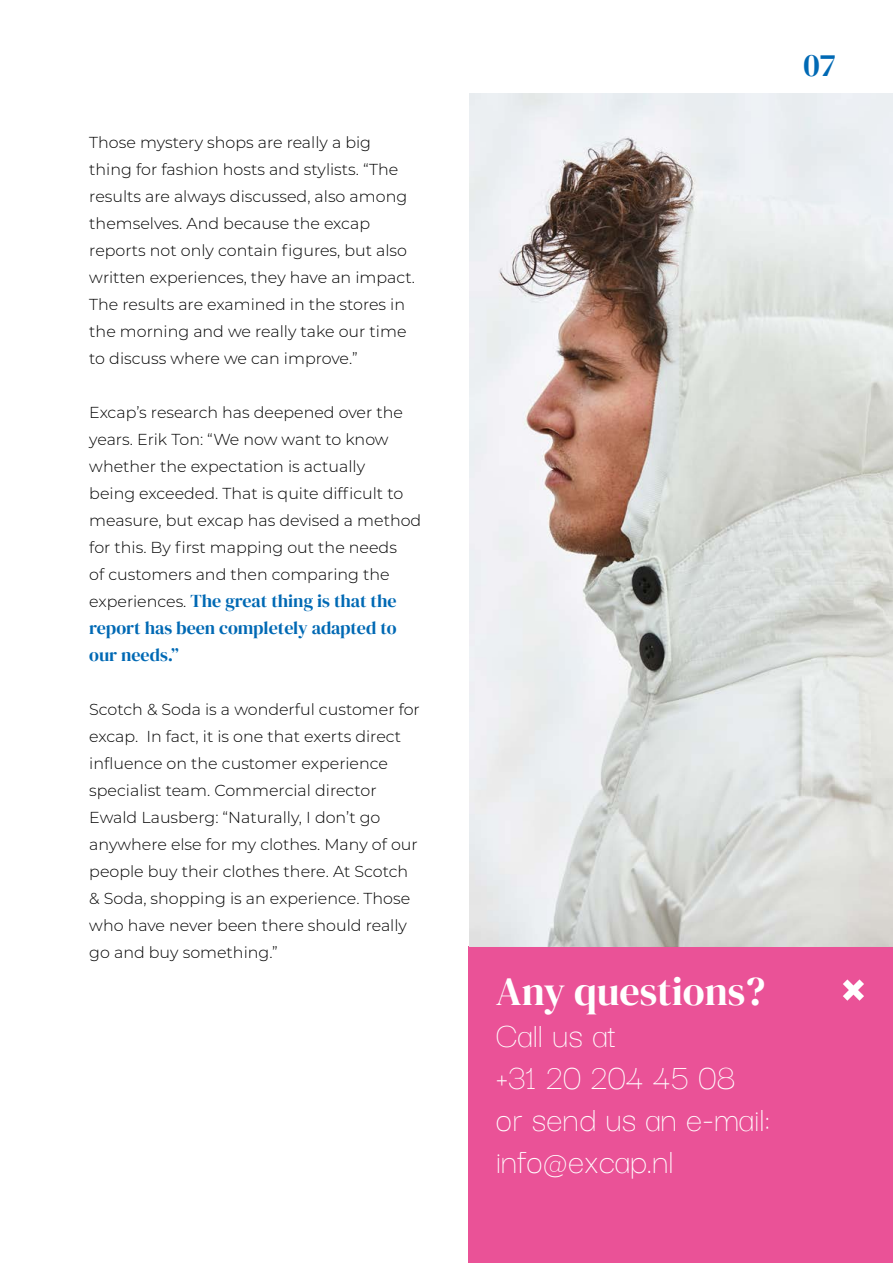
<style>
.page{position:relative;width:893px;height:1263px;background:#fff}
.page>*{position:absolute;margin:0;border:0;box-sizing:border-box;transform-origin:0 0}
.t1{font:40.2px "DM Serif Display";color:#fff}
.t2{font:300 37.35px/42px "Darker Grotesque";color:#fff}
.t3{font:32.25px "DM Serif Display";color:#0069b4}
.t4{font:18px/27px "DM Serif Display";color:#0069b4;text-align:justify}
.t5{font:300 15.9px/27px "Montserrat";color:#000}
.s1{font-family:"Montserrat";font-weight:300;font-size:15.9px;color:#000}
</style>
<div class="page">
<div style="left:468px;top:946px;width:425px;height:317px;background:#ea5297"></div>
<svg style="left:843px;top:979px;width:21px;height:22px"></svg>
<img style="left:469px;top:94px;width:424px;height:852px">
<p class="t5" style="left:89px;top:128px;width:327px">Those mystery shops are really a big thing for fashion hosts and stylists. “The results are always discussed, also among themselves. And because the excap reports not only contain figures, but also written experiences, they have an impact.<br>The results are examined in the stores in the morning and we really take our time to discuss where we can improve.”</p>
<p class="t5" style="left:89px;top:398px;width:333px">Excap’s research has deepened over the years. Erik Ton: “We now want to know whether the expectation is actually<br>being exceeded. That is quite difficult to measure, but excap has devised a method for this. By first mapping out the needs<br>of customers and then comparing the</p>
<p class="t4" style="left:89px;top:587px;width:309px"><span class="s1">experiences.</span> The great thing is that the report has been completely adapted to our needs.”</p>
<p class="t5" style="left:89px;top:695px;width:332px">Scotch &amp; Soda is a wonderful customer for excap. In fact, it is one that exerts direct influence on the customer experience specialist team. Commercial director Ewald Lausberg: “Naturally, I don’t go anywhere else for my clothes. Many of our people buy their clothes there. At Scotch &amp; Soda, shopping is an experience. Those who have never been there should really go and buy something.”</p>
<h3 class="t3" style="left:804px;top:46px;width:33px">07</h3>
<h1 class="t1" style="left:496px;top:968px;width:271px">Any questions?</h1>
<h2 class="t2" style="left:496px;top:1011px;width:276px">Call us at<br>+31 20 204 45 08 or send us an e-mail: info@excap.nl</h2>
</div>
